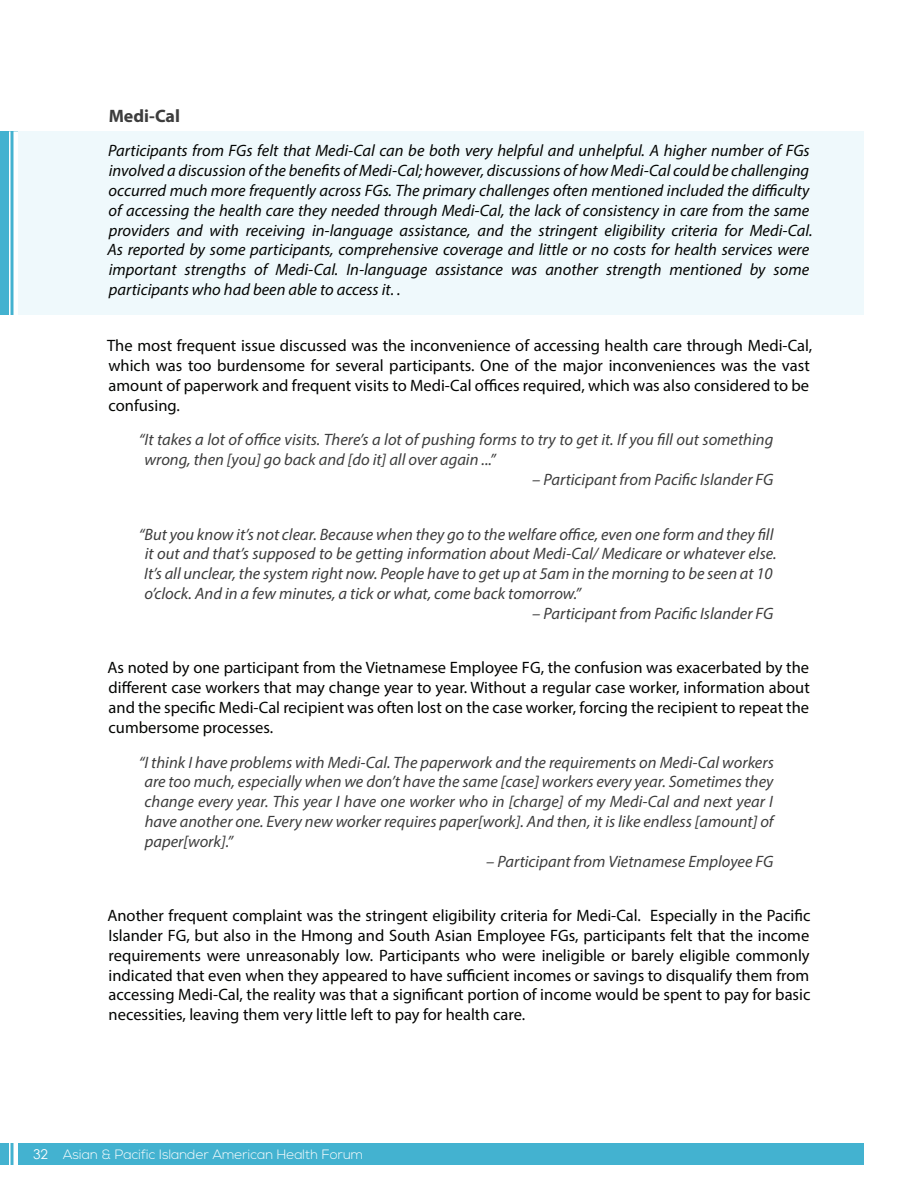
<style>
.page{position:relative;width:918px;height:1188px;background:#fff}
.page>*{position:absolute;margin:0;border:0;box-sizing:border-box;transform-origin:0 0}
.t1{font:700 18px "Myriad Pro";color:#3d3d3d}
.t2{font:16.5px/19.8px "Myriad Pro";color:#040503;text-align:justify}
.t3{font:italic 16.5px/19.8px "Myriad Pro";color:#3d3d3d}
.t4{font:italic 16.5px/19.8px "Myriad Pro";color:#040503}
.t5{font:300 13.5px "Nexa";color:#fff}
.s1{font-family:"Century Gothic";font-weight:400}
</style>
<div class="page">
<div style="left:0;top:1143px;width:863px;height:22px;background:#43b2d0"></div>
<hr style="left:9px;top:1142px;width:2px;height:24px;background:#fff">
<hr style="left:14px;top:1142px;width:4px;height:24px;background:#fff">
<div style="left:18px;top:131px;width:845px;height:184px;background:#eff9fc"></div>
<div style="left:0;top:131px;width:18px;height:184px;background:#43b2d0"></div>
<hr style="left:9px;top:131px;width:2px;height:184px;background:#fff">
<hr style="left:14px;top:131px;width:4px;height:184px;background:#fff">
<p class="t1" style="left:109px;top:104px;width:73px">Medi-Cal</p>
<p class="t4" style="left:107px;top:141px;width:707px">Participants from FGs felt that Medi-Cal can be both very helpful and unhelpful. A higher number of FGs involved a discussion of the benefits of Medi-Cal; however, discussions of how Medi-Cal could be challenging occurred much more frequently across FGs. The primary challenges often mentioned included the difficulty of accessing the health care they needed through Medi-Cal, the lack of consistency in care from the same providers and with receiving in-language assistance, and the stringent eligibility criteria for Medi-Cal.<br>As reported by some participants, comprehensive coverage and little or no costs for health services were important strengths of Medi-Cal. In-language assistance was another strength mentioned by some participants who had been able to access it. .</p>
<p class="t2" style="left:107px;top:336px;width:707px;text-align:left">The most frequent issue discussed was the inconvenience of accessing health care through Medi-Cal, which was too burdensome for several participants. One of the major inconveniences was the vast amount of paperwork and frequent visits to Medi-Cal offices required, which was also considered to be confusing.</p>
<p class="t3" style="left:145px;top:430px;width:630px;text-indent:-6px">“It takes a lot of office visits. There’s a lot of pushing forms to try to get it. If you fill out something wrong, then [you] go back and [do it] all over again ...”</p>
<p class="t3" style="left:532px;top:469px;width:243px">– Participant from Pacific Islander FG</p>
<p class="t3" style="left:144px;top:524px;width:634px;text-indent:-5px">“But you know it’s not clear. Because when they go to the welfare office, even one form and they fill it out and that’s supposed to be getting information about Medi-Cal/ Medicare or whatever else.<br>It’s all unclear, the system right now. People have to get up at 5am in the morning to be seen at 10 o’clock. And in a few minutes, a tick or what, come back tomorrow.”</p>
<p class="t3" style="left:532px;top:603px;width:243px">– Participant from Pacific Islander FG</p>
<p class="t2" style="left:107px;top:658px;width:704px">As noted by one participant from the Vietnamese Employee FG, the confusion was exacerbated by the different case workers that may change year to year. Without a regular case worker, information about and the specific Medi-Cal recipient was often lost on the case worker, forcing the recipient to repeat the cumbersome processes.</p>
<p class="t3" style="left:144px;top:752px;width:631px;text-align:justify;text-indent:-6px">“I think I have problems with Medi-Cal. The paperwork and the requirements on Medi-Cal workers are too much, especially when we don’t have the same [case] workers every year. Sometimes they change every year. This year I have one worker who in [charge] of my Medi-Cal and next year I have another one. Every new worker requires paper[work]. And then, it is like endless [amount] of paper[work].”</p>
<p class="t3" style="left:486px;top:851px;width:289px">– Participant from Vietnamese Employee FG</p>
<p class="t2" style="left:107px;top:906px;width:705px">Another frequent complaint was the stringent eligibility criteria for Medi-Cal. Especially in the Pacific Islander FG, but also in the Hmong and South Asian Employee FGs, participants felt that the income requirements were unreasonably low. Participants who were ineligible or barely eligible commonly indicated that even when they appeared to have sufficient incomes or savings to disqualify them from accessing Medi-Cal, the reality was that a significant portion of income would be spent to pay for basic necessities, leaving them very little left to pay for health care.</p>
<p class="t5" style="left:33px;top:1146px;width:332px"><span class="s1">32</span> Asian &amp; Pacific Islander American Health Forum</p>
</div>
